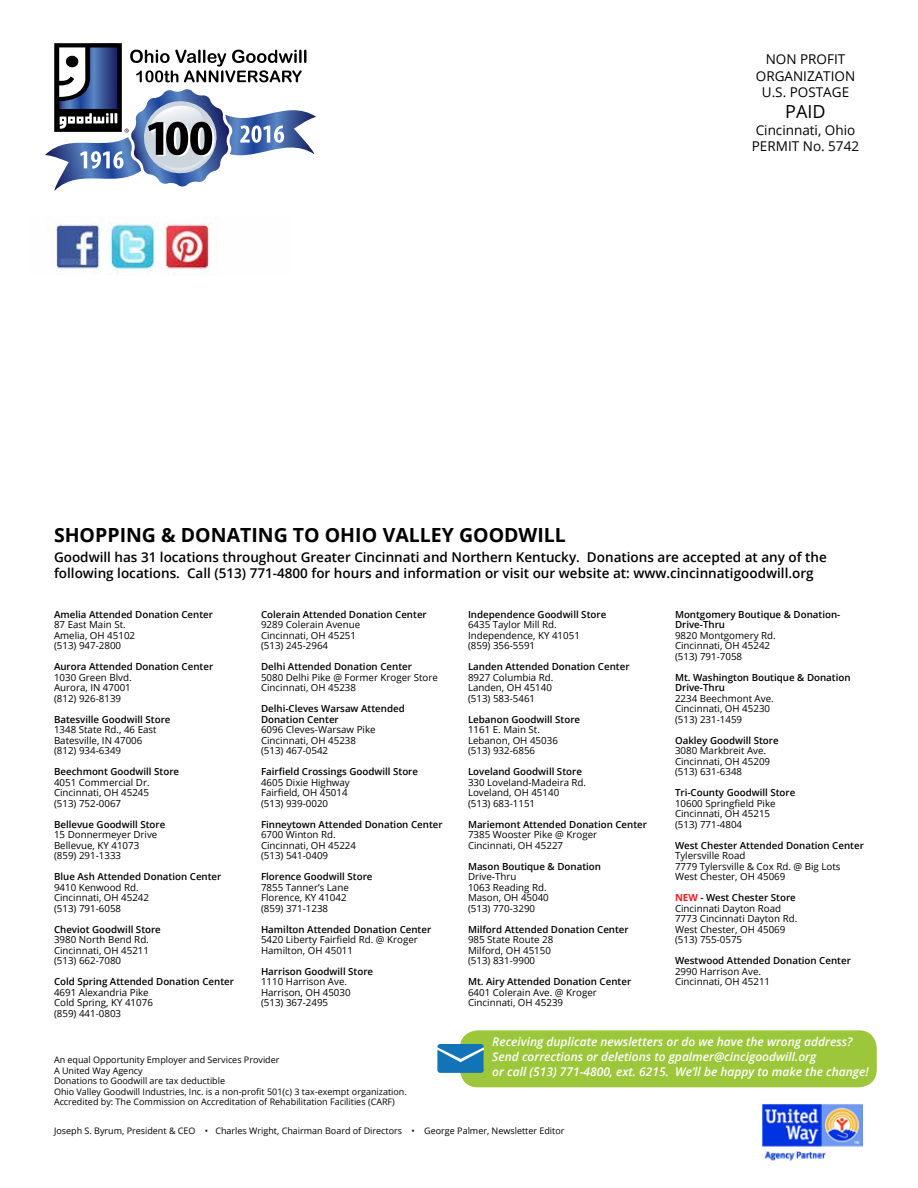
<style>
.page{position:relative;width:918px;height:1188px;background:#fff}
.page>*{position:absolute;margin:0;border:0;box-sizing:border-box;transform-origin:0 0}
.t1{font:700 19.5px "Open Sans";color:#000}
.t2{font:18px "Open Sans";color:#000}
.t3{font:600 13.5px/16.2px "Open Sans";color:#000}
.t4{font:13.5px/16.2px "Open Sans";color:#000;text-align:center}
.t5{font:italic 600 12px/15px "Open Sans";color:#fff}
.t6{font:9.75px/10.5px "Open Sans";color:#000}
.t7{font:600 9.75px/10.5px "Open Sans";color:#000}
.t8{font:9px/10.5px "Open Sans";color:#000}
.s1{font-weight:700;color:#ed1d24}
.s2{font-weight:600}
</style>
<div class="page">
<svg style="left:45px;top:43px;width:271px;height:148px"></svg>
<div style="left:460px;top:1030px;width:417px;height:57px;background:#9cc73b;border-radius:18px"></div>
<img style="left:762px;top:1103px;width:101px;height:58px">
<img style="left:48px;top:216px;width:163px;height:59px">
<svg style="left:437px;top:1044px;width:47px;height:29px"></svg>
<h3 class="t4" style="left:756px;top:51px;width:101px">NON PROFIT<br>ORGANIZATION<br>U.S. POSTAGE</h3>
<h2 class="t2" style="left:785px;top:99px;width:42px">PAID</h2>
<h3 class="t4" style="left:752px;top:121px;width:109px;text-align:left">Cincinnati, Ohio<br>PERMIT No. 5742</h3>
<h1 class="t1" style="left:54px;top:521px;width:514px">SHOPPING &amp; DONATING TO OHIO VALLEY GOODWILL</h1>
<p class="t3" style="left:54px;top:548px;width:774px">Goodwill has 31 locations throughout Greater Cincinnati and Northern Kentucky. Donations are accepted at any of the following locations. Call (513) 771-4800 for hours and information or visit our website at: www.cincinnatigoodwill.org</p>
<p class="t7" style="left:54px;top:609px;width:161px">Amelia Attended Donation Center</p>
<p class="t6" style="left:54px;top:619px;width:83px">87 East Main St.<br>Amelia, OH 45102 (513) 947-2800</p>
<p class="t7" style="left:54px;top:661px;width:161px">Aurora Attended Donation Center</p>
<p class="t6" style="left:54px;top:672px;width:79px;text-align:justify">1030 Green Blvd.<br>Aurora, IN 47001 (812) 926-8139</p>
<p class="t7" style="left:54px;top:714px;width:118px">Batesville Goodwill Store</p>
<p class="t6" style="left:54px;top:724px;width:104px">1348 State Rd., 46 East<br>Batesville, IN 47006 (812) 934-6349</p>
<p class="t7" style="left:54px;top:766px;width:127px">Beechmont Goodwill Store</p>
<p class="t6" style="left:54px;top:777px;width:97px;text-align:justify">4051 Commercial Dr.<br>Cincinnati, OH 45245 (513) 752-0067</p>
<p class="t7" style="left:54px;top:819px;width:113px">Bellevue Goodwill Store</p>
<p class="t6" style="left:54px;top:829px;width:105px">15 Donnermeyer Drive<br>Bellevue, KY 41073 (859) 291-1333</p>
<p class="t7" style="left:54px;top:871px;width:169px">Blue Ash Attended Donation Center</p>
<p class="t6" style="left:54px;top:882px;width:97px">9410 Kenwood Rd.<br>Cincinnati, OH 45242 (513) 791-6058</p>
<p class="t7" style="left:54px;top:924px;width:108px">Cheviot Goodwill Store</p>
<p class="t6" style="left:54px;top:934px;width:97px;text-align:justify">3980 North Bend Rd.<br>Cincinnati, OH 45211 (513) 662-7080</p>
<p class="t7" style="left:54px;top:976px;width:182px">Cold Spring Attended Donation Center</p>
<p class="t6" style="left:54px;top:987px;width:100px">4691 Alexandria Pike<br>Cold Spring, KY 41076 (859) 441-0803</p>
<p class="t7" style="left:261px;top:609px;width:167px">Colerain Attended Donation Center</p>
<p class="t6" style="left:261px;top:619px;width:101px">9289 Colerain Avenue<br>Cincinnati, OH 45251 (513) 245-2964</p>
<p class="t7" style="left:261px;top:661px;width:152px">Delhi Attended Donation Center</p>
<p class="t6" style="left:261px;top:672px;width:178px">5080 Delhi Pike @ Former Kroger Store<br>Cincinnati, OH 45238</p>
<p class="t7" style="left:261px;top:703px;width:145px">Delhi-Cleves Warsaw Attended<br>Donation Center</p>
<p class="t6" style="left:261px;top:724px;width:116px">6096 Cleves-Warsaw Pike<br>Cincinnati, OH 45238 (513) 467-0542</p>
<p class="t7" style="left:261px;top:766px;width:159px">Fairfield Crossings Goodwill Store</p>
<p class="t6" style="left:261px;top:777px;width:90px">4605 Dixie Highway<br>Fairfield, OH 45014 (513) 939-0020</p>
<p class="t7" style="left:261px;top:819px;width:183px">Finneytown Attended Donation Center</p>
<p class="t6" style="left:261px;top:829px;width:97px">6700 Winton Rd.<br>Cincinnati, OH 45224 (513) 541-0409</p>
<p class="t7" style="left:261px;top:871px;width:113px">Florence Goodwill Store</p>
<p class="t6" style="left:261px;top:882px;width:89px">7855 Tanner’s Lane<br>Florence, KY 41042 (859) 371-1238</p>
<p class="t7" style="left:261px;top:924px;width:172px">Hamilton Attended Donation Center</p>
<p class="t6" style="left:261px;top:934px;width:158px">5420 Liberty Fairfield Rd. @ Kroger<br>Hamilton, OH 45011</p>
<p class="t7" style="left:261px;top:966px;width:114px">Harrison Goodwill Store</p>
<p class="t6" style="left:261px;top:976px;width:91px">1110 Harrison Ave.<br>Harrison, OH 45030 (513) 367-2495</p>
<p class="t7" style="left:468px;top:609px;width:140px">Independence Goodwill Store</p>
<p class="t6" style="left:468px;top:619px;width:113px">6435 Taylor Mill Rd.<br>Independence, KY 41051 (859) 356-5591</p>
<p class="t7" style="left:468px;top:661px;width:163px">Landen Attended Donation Center</p>
<p class="t6" style="left:468px;top:672px;width:87px">8927 Columbia Rd.<br>Landen, OH 45140 (513) 583-5461</p>
<p class="t7" style="left:468px;top:714px;width:114px">Lebanon Goodwill Store</p>
<p class="t6" style="left:468px;top:724px;width:91px">1161 E. Main St.<br>Lebanon, OH 45036 (513) 932-6856</p>
<p class="t7" style="left:468px;top:766px;width:115px">Loveland Goodwill Store</p>
<p class="t6" style="left:468px;top:777px;width:120px">330 Loveland-Madeira Rd.<br>Loveland, OH 45140<br>(513) 683-1151</p>
<p class="t7" style="left:468px;top:819px;width:181px">Mariemont Attended Donation Center</p>
<p class="t6" style="left:468px;top:829px;width:131px">7385 Wooster Pike @ Kroger<br>Cincinnati, OH 45227</p>
<p class="t7" style="left:468px;top:861px;width:135px">Mason Boutique &amp; Donation</p>
<p class="t6" style="left:468px;top:871px;width:82px">Drive-Thru<br>1063 Reading Rd.<br>Mason, OH 45040 (513) 770-3290</p>
<p class="t7" style="left:468px;top:924px;width:162px">Milford Attended Donation Center</p>
<p class="t6" style="left:468px;top:934px;width:87px">985 State Route 28<br>Milford, OH 45150 (513) 831-9900</p>
<p class="t7" style="left:468px;top:976px;width:165px">Mt. Airy Attended Donation Center</p>
<p class="t6" style="left:468px;top:987px;width:130px">6401 Colerain Ave. @ Kroger<br>Cincinnati, OH 45239</p>
<p class="t7" style="left:675px;top:609px;width:167px">Montgomery Boutique &amp; Donation-<br>Drive-Thru</p>
<p class="t6" style="left:675px;top:630px;width:102px">9820 Montgomery Rd.<br>Cincinnati, OH 45242 (513) 791-7058</p>
<p class="t7" style="left:675px;top:672px;width:177px">Mt. Washington Boutique &amp; Donation<br>Drive-Thru</p>
<p class="t6" style="left:675px;top:693px;width:100px">2234 Beechmont Ave.<br>Cincinnati, OH 45230 (513) 231-1459</p>
<p class="t7" style="left:675px;top:735px;width:105px">Oakley Goodwill Store</p>
<p class="t6" style="left:675px;top:745px;width:97px">3080 Markbreit Ave.<br>Cincinnati, OH 45209 (513) 631-6348</p>
<p class="t7" style="left:675px;top:787px;width:122px">Tri-County Goodwill Store</p>
<p class="t6" style="left:675px;top:798px;width:102px">10600 Springfield Pike<br>Cincinnati, OH 45215 (513) 771-4804</p>
<p class="t7" style="left:675px;top:840px;width:190px">West Chester Attended Donation Center</p>
<p class="t6" style="left:675px;top:850px;width:167px">Tylersville Road<br>7779 Tylersville &amp; Cox Rd. @ Big Lots<br>West Chester, OH 45069</p>
<p class="t6" style="left:675px;top:892px;width:124px"><span class="s1">NEW</span> <span class="s2">- West Chester Store<br></span>Cincinnati Dayton Road<br>7773 Cincinnati Dayton Rd.<br>West Chester, OH 45069 (513) 755-0575</p>
<p class="t7" style="left:675px;top:955px;width:177px">Westwood Attended Donation Center</p>
<p class="t6" style="left:675px;top:966px;width:97px">2990 Harrison Ave.<br>Cincinnati, OH 45211</p>
<p class="t5" style="left:492px;top:1034px;width:378px">Receiving duplicate newsletters or do we have the wrong address?<br>Send corrections or deletions to gpalmer@cincigoodwill.org<br>or call (513) 771-4800, ext. 6215. We’ll be happy to make the change!</p>
<p class="t8" style="left:54px;top:1055px;width:354px">An equal Opportunity Employer and Services Provider<br>A United Way Agency<br>Donations to Goodwill are tax deductible<br>Ohio Valley Goodwill Industries, Inc. is a non-profit 501(c) 3 tax-exempt organization.<br>Accredited by: The Commission on Accreditation of Rehabilitation Facilities (CARF)</p>
<p class="t8" style="left:54px;top:1125px;width:512px">Joseph S. Byrum, President &amp; CEO • Charles Wright, Chairman Board of Directors • George Palmer, Newsletter Editor</p>
</div>
